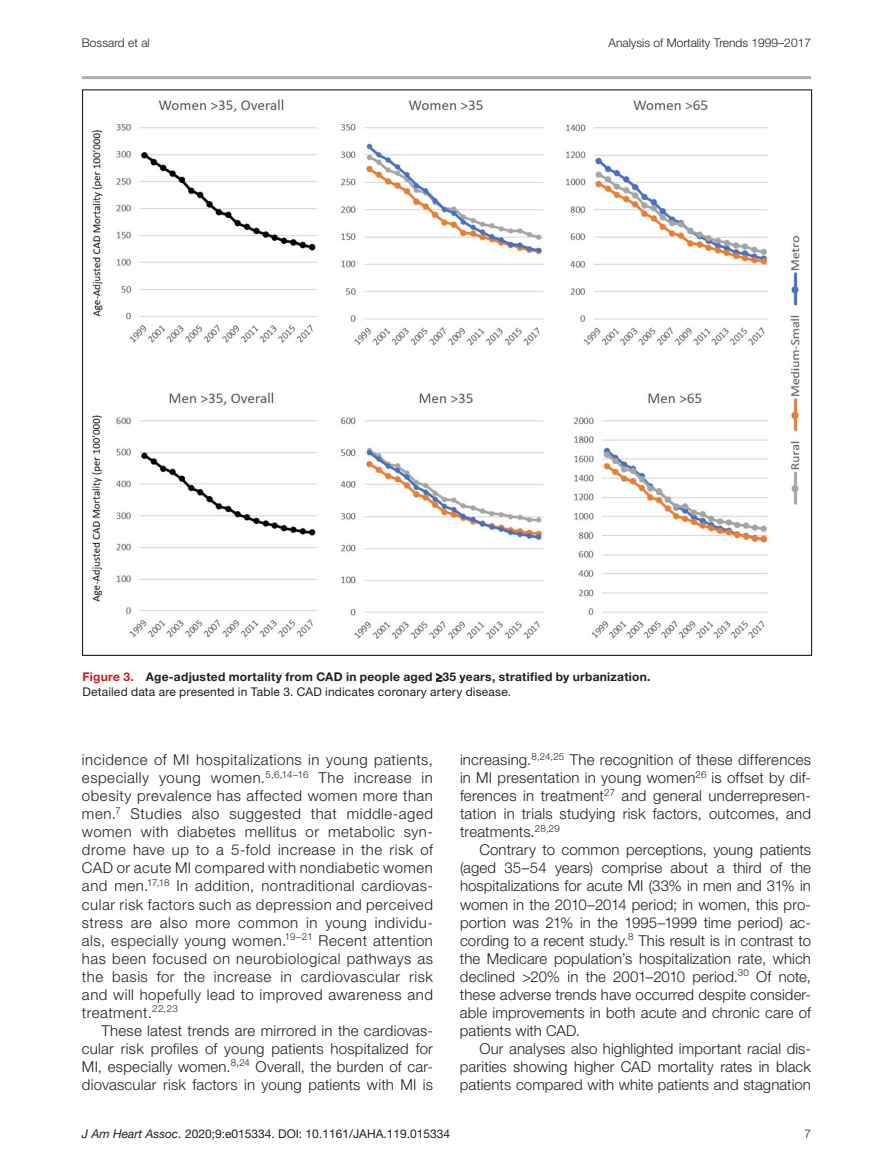
<style>
.page{position:relative;width:893px;height:1174px;background:#fff}
.page>*{position:absolute;margin:0;border:0;box-sizing:border-box;transform-origin:0 0}
.t1{font:300 15px/18px "Helvetica Neue LT Std";letter-spacing:.01em;color:#231f20;text-align:justify}
.t2{font:700 12px/15px "Helvetica Neue LT Std";letter-spacing:.025em;color:#231f20}
.t3{font:12px "Helvetica Neue LT Std";color:#231f20}
.t4{font:300 12px "Helvetica Neue LT Std";color:#231f20}
.s1{color:#cd151d}
.s2{font-weight:400}
.s3{font-style:italic}
</style>
<div class="page">
<hr style="left:82px;top:76px;width:729px;height:3px;background:#aeafb3">
<svg style="left:436px;top:673px;width:6px;height:9px"></svg>
<img style="left:92px;top:98px;width:708px;height:541px">
<p class="t4" style="left:82px;top:35px;width:69px">Bossard et al</p>
<p class="t4" style="left:608px;top:35px;width:204px">Analysis of Mortality Trends 1999–2017</p>
<p class="t2" style="left:83px;top:669px;width:570px"><span class="s1">Figure 3.</span> Age-adjusted mortality from CAD in people aged ≥35 years, stratified by urbanization.<br><span class="s2">Detailed data are presented in Table 3. CAD indicates coronary artery disease.</span></p>
<p class="t1" style="left:82px;top:751px;width:353px">incidence of MI hospitalizations in young patients, especially young women.<sup>5,6,14–16</sup> The increase in obesity prevalence has affected women more than men.<sup>7</sup> Studies also suggested that middle-aged women with diabetes mellitus or metabolic syn&shy;drome have up to a 5-fold increase in the risk of CAD or acute MI compared with nondiabetic women and men.<sup>17,18</sup> In addition, nontraditional cardiovas&shy;cular risk factors such as depression and perceived stress are also more common in young individu&shy;als, especially young women.<sup>19–21</sup> Recent attention has been focused on neurobiological pathways as the basis for the increase in cardiovascular risk and will hopefully lead to improved awareness and treatment.<sup>22,23</sup></p>
<p class="t1" style="left:82px;top:1021px;width:353px;text-indent:19px">These latest trends are mirrored in the cardiovas&shy;cular risk profiles of young patients hospitalized for MI, especially women.<sup>8,24</sup> Overall, the burden of car&shy;diovascular risk factors in young patients with MI is</p>
<p class="t1" style="left:460px;top:751px;width:353px">increasing.<sup>8,24,25</sup> The recognition of these differences in MI presentation in young women<sup>26</sup> is offset by dif&shy;ferences in treatment<sup>27</sup> and general underrepresen&shy;tation in trials studying risk factors, outcomes, and treatments.<sup>28,29</sup></p>
<p class="t1" style="left:460px;top:841px;width:353px;text-indent:20px">Contrary to common perceptions, young patients (aged 35–54 years) comprise about a third of the hospitalizations for acute MI (33% in men and 31% in women in the 2010–2014 period; in women, this pro&shy;portion was 21% in the 1995–1999 time period) ac&shy;cording to a recent study.<sup>8</sup> This result is in contrast to the Medicare population’s hospitalization rate, which declined &gt;20% in the 2001–2010 period.<sup>30</sup> Of note, these adverse trends have occurred despite consider&shy;able improvements in both acute and chronic care of patients with CAD.</p>
<p class="t1" style="left:460px;top:1039px;width:353px;text-indent:19px">Our analyses also highlighted important racial dis&shy;parities showing higher CAD mortality rates in black patients compared with white patients and stagnation</p>
<p class="t3" style="left:82px;top:1126px;width:370px"><span class="s3">J Am Heart Assoc.</span> 2020;9:e015334. DOI: 10.1161/JAHA.119.015334</p>
<p class="t4" style="left:804px;top:1126px;width:8px">7</p>
</div>
